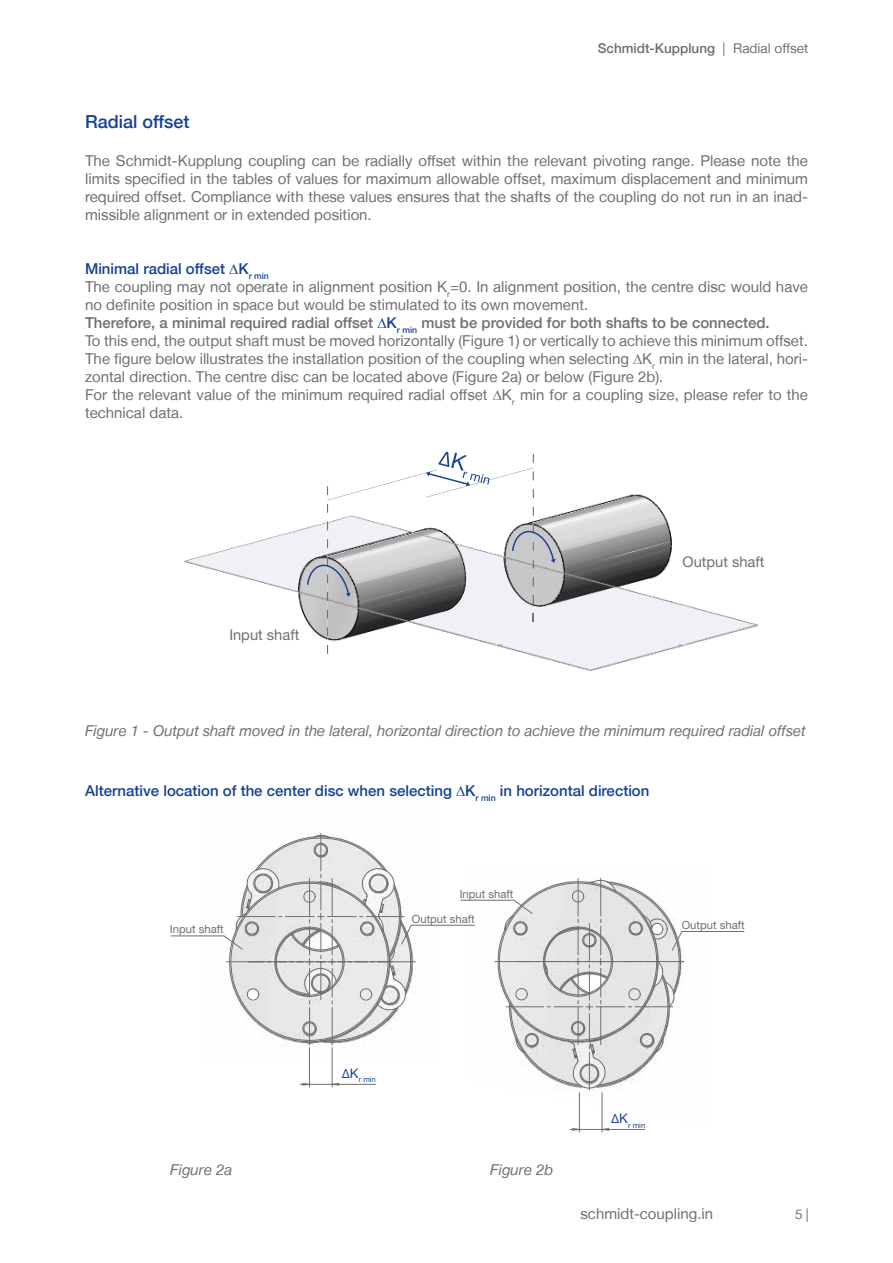
<style>
.page{position:relative;width:893px;height:1263px;background:#fff}
.page>*{position:absolute;margin:0;border:0;box-sizing:border-box;transform-origin:0 0}
.t1{font:500 18px "Helvetica Neue LT";color:#164194}
.t2{font:15px/18px "Helvetica Neue LT";color:#706f6f;text-align:justify}
.t3{font:italic 15px "Helvetica Neue LT";color:#706f6f}
.t4{font:500 15px "Helvetica Neue LT";color:#164194}
.t5{font:14.7px "Helvetica Neue LT";color:#706f6f}
.t6{font:500 13.5px "Helvetica Neue LT";color:#706f6f}
.t7{font:13.5px "Helvetica Neue LT";color:#706f6f}
.t8{font:11.25px "Helvetica Neue LT";color:#706f6f}
.t9{font:7.65px "Helvetica Neue LT";color:#164194}
.s1{font-weight:400}
.s2{font-weight:500;color:#164194}
.s3{color:#164194}
.s4{font-weight:500}
</style>
<div class="page">
<img style="left:184px;top:451px;width:575px;height:175px">
<img style="left:185px;top:516px;width:573px;height:155px">
<img style="left:186px;top:516px;width:121px;height:76px">
<img style="left:407px;top:544px;width:350px;height:126px">
<svg style="left:307px;top:452px;width:249px;height:152px"></svg>
<hr style="left:602px;top:1129px;width:43px;height:1px;background:#706f6f">
<svg style="left:570px;top:1128px;width:39px;height:3px"></svg>
<hr style="left:602px;top:1093px;width:1px;height:39px;background:#706f6f">
<hr style="left:579px;top:1093px;width:1px;height:39px;background:#706f6f">
<svg style="left:170px;top:833px;width:575px;height:257px"></svg>
<p class="t1" style="left:85px;top:111px;width:106px">Radial offset</p>
<p class="t6" style="left:598px;top:40px;width:212px">Schmidt-Kupplung <span class="s1">| Radial offset</span></p>
<p class="t2" style="left:85px;top:152px;width:724px">The Schmidt-Kupplung coupling can be radially offset within the relevant pivoting range. Please note the limits specified in the tables of values for maximum allowable offset, maximum displacement and minimum required offset. Compliance with these values ensures that the shafts of the coupling do not run in an inad&shy;missible alignment or in extended position.</p>
<p class="t2" style="left:85px;top:260px;width:724px;text-align:left"><span class="s2">Minimal radial offset</span> <span class="s3">∆</span><span class="s2">K</span><sub>r</sub> <sub>min<br></sub>The coupling may not operate in alignment position K<sub>r</sub>=0. In alignment position, the centre disc would have no definite position in space but would be stimulated to its own movement.<br><span class="s4">Therefore, a minimal required radial offset</span> <span class="s3">∆</span><span class="s2">K</span><sub>r</sub> <sub>min</sub> <span class="s4">must be provided for both shafts to be connected.<br></span>To this end, the output shaft must be moved horizontally (Figure 1) or vertically to achieve this minimum offset.<br>The figure below illustrates the installation position of the coupling when selecting ∆K<sub>r</sub> min in the lateral, hori&shy;zontal direction. The centre disc can be located above (Figure 2a) or below (Figure 2b).<br>For the relevant value of the minimum required radial offset ∆K<sub>r</sub> min for a coupling size, please refer to the technical data.</p>
<p class="t5" style="left:229px;top:626px;width:71px">Input shaft</p>
<p class="t5" style="left:682px;top:552px;width:83px">Output shaft</p>
<p class="t3" style="left:85px;top:721px;width:722px">Figure 1 - Output shaft moved in the lateral, horizontal direction to achieve the minimum required radial offset</p>
<p class="t4" style="left:85px;top:782px;width:566px">Alternative location of the center disc when selecting ∆K<sub>r</sub> <sub>min</sub> in horizontal direction</p>
<p class="t8" style="left:170px;top:923px;width:55px">Input shaft</p>
<p class="t8" style="left:460px;top:887px;width:55px">Input shaft</p>
<p class="t8" style="left:412px;top:912px;width:64px">Output shaft</p>
<p class="t8" style="left:682px;top:918px;width:64px">Output shaft</p>
<p class="t9" style="left:342px;top:1075px;width:36px"><sup>Δ</sup><sup>K</sup>r min</p>
<p class="t3" style="left:170px;top:1160px;width:64px">Figure 2a</p>
<p class="t3" style="left:490px;top:1160px;width:65px">Figure 2b</p>
<p class="t9" style="left:611px;top:1120px;width:36px"><sup>Δ</sup><sup>K</sup>r min</p>
<p class="t2" style="left:580px;top:1205px;width:134px">schmidt-coupling.in</p>
<p class="t7" style="left:795px;top:1206px;width:15px">5 |</p>
</div>
